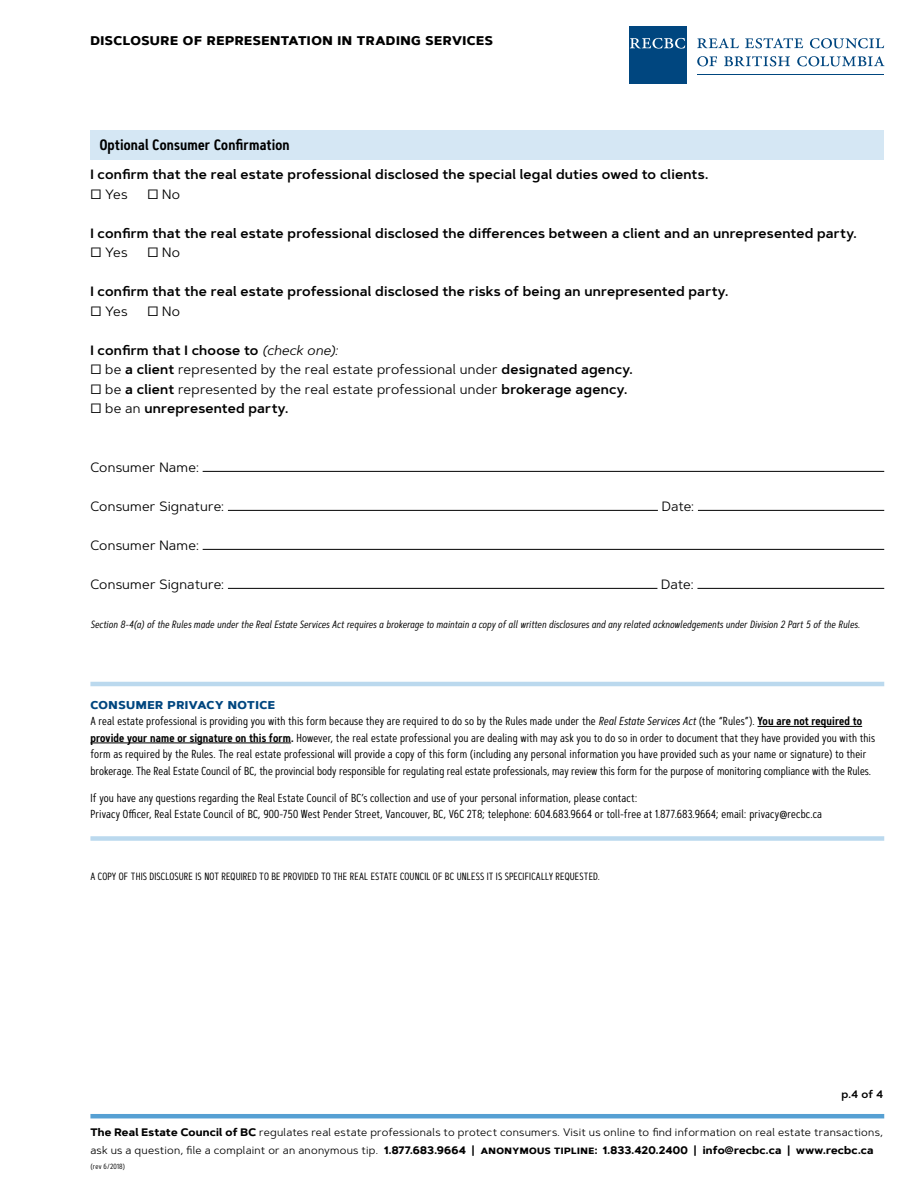
<style>
.page{position:relative;width:918px;height:1188px;background:#fff}
.page>*{position:absolute;margin:0;border:0;box-sizing:border-box;transform-origin:0 0}
.t1{font:700 15px "Artegra Sans SC";letter-spacing:.035em;color:#000}
.t2{font:600 15px "Artegra Sans Condensed";letter-spacing:.01em;color:#000}
.t3{font:600 13.5px "Artegra Sans";letter-spacing:.01em;color:#000}
.t4{font:13.5px "Artegra Sans";letter-spacing:.01em;color:#000}
.t5{font:700 13.5px "Artegra Sans SC";letter-spacing:.035em;color:#00467f}
.t6{font:11.7px/16.5px "Artegra Sans Condensed";letter-spacing:.005em;color:#000}
.t7{font:10.8px/18px "Artegra Sans";letter-spacing:.02em;color:#000}
.t8{font:600 10.8px "Artegra Sans";color:#000}
.t9{font:italic 10.5px "Artegra Sans Condensed";letter-spacing:.005em;color:#000}
.t10{font:10.5px "Artegra Sans Condensed";letter-spacing:.01em;color:#000}
.t11{font:7.5px "Artegra Sans Condensed";letter-spacing:.035em;color:#000}
.s1{font-weight:400;font-style:italic}
.s2{font-weight:600}
.s3{font-weight:400}
.s4{font-style:italic}
.s5{font-weight:700}
.s6{font-family:"Artegra Sans SC";font-weight:700}
</style>
<div class="page">
<hr style="left:758px;top:726px;width:104px;height:1px;background:#000">
<hr style="left:90px;top:743px;width:201px;height:1px;background:#000">
<div style="left:90px;top:131px;width:794px;height:29px;background:#d5e7f4"></div>
<hr style="left:203px;top:471px;width:681px;height:1px;background:#000">
<hr style="left:228px;top:510px;width:430px;height:1px;background:#000">
<hr style="left:698px;top:510px;width:186px;height:1px;background:#000">
<hr style="left:203px;top:549px;width:681px;height:1px;background:#000">
<hr style="left:228px;top:588px;width:429px;height:1px;background:#000">
<hr style="left:697px;top:588px;width:187px;height:1px;background:#000">
<hr style="left:90px;top:682px;width:794px;height:4px;background:#bbd9ee">
<div style="left:90px;top:836px;width:794px;height:5px;background:#bbd9ee"></div>
<hr style="left:90px;top:1114px;width:794px;height:4px;background:#56a0d3">
<div style="left:629px;top:26px;width:58px;height:58px;background:#00467f"></div>
<svg style="left:630px;top:38px;width:55px;height:11px"></svg>
<hr style="left:697px;top:74px;width:187px;height:1px;background:#00467f">
<svg style="left:697px;top:38px;width:42px;height:10px"></svg>
<svg style="left:745px;top:38px;width:58px;height:10px"></svg>
<svg style="left:810px;top:38px;width:74px;height:10px"></svg>
<svg style="left:697px;top:56px;width:20px;height:10px"></svg>
<svg style="left:724px;top:56px;width:66px;height:10px"></svg>
<svg style="left:797px;top:56px;width:88px;height:10px"></svg>
<p class="t1" style="left:90px;top:29px;width:404px">DISCLOSURE OF REPRESENTATION IN TRADING SERVICES</p>
<p class="t2" style="left:100px;top:134px;width:192px">Optional Consumer Confirmation</p>
<p class="t3" style="left:90px;top:165px;width:619px">I confirm that the real estate professional disclosed the special legal duties owed to clients.</p>
<p class="t4" style="left:90px;top:185px;width:39px">□ Yes</p>
<p class="t4" style="left:147px;top:185px;width:34px">□ No</p>
<p class="t3" style="left:90px;top:223px;width:768px">I confirm that the real estate professional disclosed the differences between a client and an unrepresented party.</p>
<p class="t4" style="left:90px;top:243px;width:39px">□ Yes</p>
<p class="t4" style="left:147px;top:243px;width:34px">□ No</p>
<p class="t3" style="left:90px;top:282px;width:639px">I confirm that the real estate professional disclosed the risks of being an unrepresented party.</p>
<p class="t4" style="left:90px;top:302px;width:39px">□ Yes</p>
<p class="t4" style="left:147px;top:302px;width:34px">□ No</p>
<p class="t3" style="left:90px;top:340px;width:249px">I confirm that I choose to <span class="s1">(check one):</span></p>
<p class="t4" style="left:90px;top:360px;width:544px">□ be <span class="s2">a client</span> represented by the real estate professional under <span class="s2">designated agency.</span></p>
<p class="t4" style="left:90px;top:380px;width:538px">□ be <span class="s2">a client</span> represented by the real estate professional under <span class="s2">brokerage agency.</span></p>
<p class="t3" style="left:90px;top:399px;width:199px"><span class="s3">□ be an</span> unrepresented party.</p>
<p class="t4" style="left:90px;top:458px;width:110px">Consumer Name:</p>
<p class="t4" style="left:90px;top:497px;width:135px">Consumer Signature:</p>
<p class="t4" style="left:662px;top:497px;width:34px">Date:</p>
<p class="t4" style="left:90px;top:536px;width:110px">Consumer Name:</p>
<p class="t4" style="left:90px;top:575px;width:135px">Consumer Signature:</p>
<p class="t4" style="left:661px;top:575px;width:34px">Date:</p>
<p class="t9" style="left:90px;top:617px;width:771px">Section 8-4(a) of the Rules made under the Real Estate Services Act requires a brokerage to maintain a copy of all written disclosures and any related acknowledgements under Division 2 Part 5 of the Rules.</p>
<p class="t5" style="left:90px;top:694px;width:186px">CONSUMER PRIVACY NOTICE</p>
<p class="t6" style="left:90px;top:713px;width:786px">A real estate professional is providing you with this form because they are required to do so by the Rules made under the <span class="s4">Real Estate Services Act</span> (the “Rules”). <span class="s2">You are not required to provide your name or signature on this form.</span> However, the real estate professional you are dealing with may ask you to do so in order to document that they have provided you with this form as required by the Rules. The real estate professional will provide a copy of this form (including any personal information you have provided such as your name or signature) to their brokerage. The Real Estate Council of BC, the provincial body responsible for regulating real estate professionals, may review this form for the purpose of monitoring compliance with the Rules.</p>
<p class="t6" style="left:90px;top:789px;width:733px">If you have any questions regarding the Real Estate Council of BC’s collection and use of your personal information, please contact:<br>Privacy Officer, Real Estate Council of BC, 900-750 West Pender Street, Vancouver, BC, V6C 2T8; telephone: 604.683.9664 or toll-free at 1.877.683.9664; email: privacy@recbc.ca</p>
<p class="t10" style="left:90px;top:869px;width:511px">A COPY OF THIS DISCLOSURE IS NOT REQUIRED TO BE PROVIDED TO THE REAL ESTATE COUNCIL OF BC UNLESS IT IS SPECIFICALLY REQUESTED.</p>
<p class="t8" style="left:842px;top:1086px;width:43px">p.4 of 4</p>
<p class="t7" style="left:90px;top:1123px;width:794px"><span class="s5">The Real Estate Council of BC</span> regulates real estate professionals to protect consumers. Visit us online to find information on real estate transactions, ask us a question, file a complaint or an anonymous tip. <span class="s5">1.877.683.9664</span> <span class="s2">|</span> <span class="s6">ANONYMOUS TIPLINE:</span> <span class="s5">1.833.420.2400</span> <span class="s2">|</span> <span class="s5">info@recbc.ca</span> <span class="s2">|</span> <span class="s5">www.recbc.ca</span></p>
<p class="t11" style="left:90px;top:1161px;width:36px">(rev 6/2018)</p>
</div>
